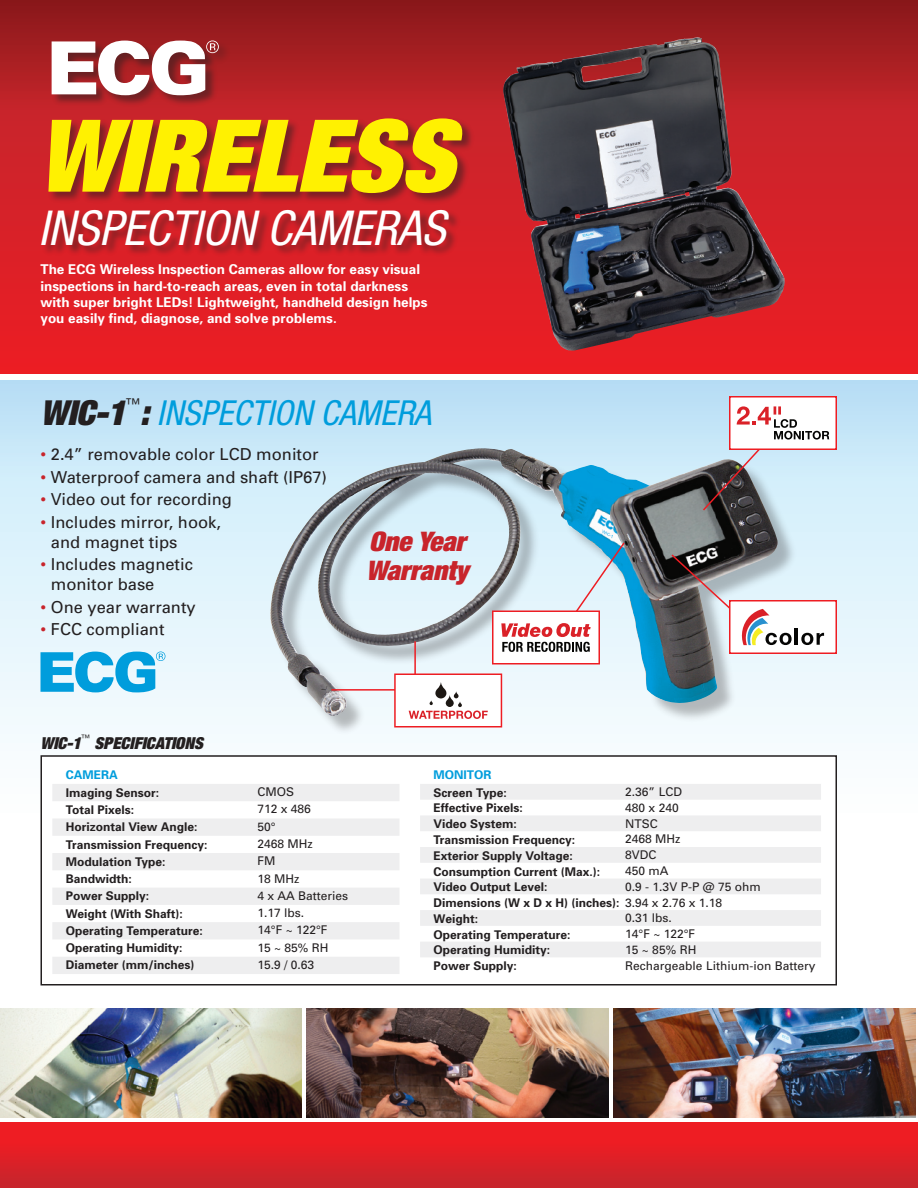
<style>
.page{position:relative;width:918px;height:1188px;background:#fff}
.page>*{position:absolute;margin:0;border:0;box-sizing:border-box;transform-origin:0 0}
.t1{font:italic 900 expanded 100.5px "Helvetica Neue";color:#fff101}
.t2{font:italic condensed 48.15px "Helvetica Neue";color:#fff}
.t3{font:italic condensed 34.5px "Helvetica Neue";color:#009ddc}
.t4{font:italic 900 expanded 27px/28.5px "Helvetica Neue";color:#c8242b}
.t5{font:16.5px/19.5px "Univers";color:#231f20}
.t6{font:italic 900 expanded 16.5px "Helvetica Neue";color:#231f20}
.t7{font:condensed 15px "Helvetica Neue";color:#231f20}
.t8{font:700 13.5px/16.2px "Univers";color:#fff}
.t9{font:700 12px/16px "Univers";color:#231f20}
.t10{font:12px "Univers";color:#231f20}
.t11{font:700 12px "Univers";color:#009ddc}
.t12{font:condensed 9px "Helvetica Neue";color:#231f20}
.s1{font-weight:900;font-stretch:expanded;color:#231f20}
.s2{color:#c8242b}
.s3{font-weight:400}
</style>
<div class="page">
<div style="left:0;top:349px;width:918px;height:465px;background:linear-gradient(to bottom,#bbe2f7,#fff)"></div>
<div style="left:271px;top:449px;width:527px;height:287px;background:#231f20;opacity:.3"></div>
<img style="left:269px;top:448px;width:509px;height:268px">
<div style="left:41px;top:756px;width:795px;height:229px;background:#fff"></div>
<div style="left:40px;top:755px;width:797px;height:231px;border:2px solid #231f20"></div>
<svg style="left:0;top:0;width:918px;height:374px;background:#c81e24"></svg>
<div style="left:0;top:374px;width:918px;height:6px;background:#fff"></div>
<svg style="left:52px;top:784px;width:347px;height:190px;fill:#eeeeef"></svg>
<svg style="left:420px;top:784px;width:401px;height:173px;fill:#eeeeef"></svg>
<div style="left:50px;top:39px;width:181px;height:69px;background:#231f20;opacity:.5"></div>
<svg style="left:52px;top:40px;width:167px;height:55px"></svg>
<div style="left:40px;top:208px;width:421px;height:50px;background:#231f20;opacity:.5"></div>
<div style="left:47px;top:116px;width:428px;height:90px;background:#231f20;opacity:.5"></div>
<img style="left:503px;top:37px;width:282px;height:314px">
<svg style="left:40px;top:652px;width:125px;height:40px;background:#5fc1e9"></svg>
<div style="left:0;top:1121px;width:918px;height:67px;background:linear-gradient(to bottom,#f71b21,#c8242c)"></div>
<svg style="left:0;top:1116px;width:916px;height:2px"></svg>
<img style="left:0;top:1009px;width:301px;height:108px">
<img style="left:307px;top:1009px;width:301px;height:108px">
<img style="left:614px;top:1009px;width:301px;height:108px">
<div style="left:730px;top:397px;width:106px;height:52px;background:#fff"></div>
<svg style="left:701px;top:406px;width:128px;height:106px"></svg>
<div style="left:729px;top:396px;width:108px;height:54px;border:2px solid #ee1d23"></div>
<div style="left:493px;top:611px;width:106px;height:53px;background:#fff"></div>
<svg style="left:501px;top:541px;width:125px;height:111px"></svg>
<div style="left:492px;top:610px;width:108px;height:54px;border:2px solid #ee1d23"></div>
<hr style="left:414px;top:641px;width:2px;height:39px;background:#ee1d23">
<hr style="left:331px;top:689px;width:68px;height:2px;background:#ee1d23">
<div style="left:395px;top:674px;width:106px;height:53px;background:#fff"></div>
<svg style="left:409px;top:682px;width:79px;height:37px"></svg>
<div style="left:394px;top:674px;width:108px;height:54px;border:2px solid #ee1d23"></div>
<div style="left:730px;top:601px;width:106px;height:52px;background:#fff"></div>
<svg style="left:670px;top:553px;width:122px;height:92px"></svg>
<hr style="left:795px;top:629px;width:3px;height:16px;background:#050504">
<svg style="left:801px;top:633px;width:23px;height:12px"></svg>
<div style="left:729px;top:600px;width:108px;height:54px;border:2px solid #ee1d23"></div>
<h1 class="t1" style="left:37px;top:92px;width:419px">WIRELESS</h1>
<h2 class="t2" style="left:38px;top:200px;width:409px">INSPECTION CAMERAS</h2>
<p class="t8" style="left:40px;top:262px;width:389px">The ECG Wireless Inspection Cameras allow for easy visual inspections in hard-to-reach areas, even in total darkness with super bright LEDs! Lightweight, handheld design helps you easily find, diagnose, and solve problems.</p>
<p class="t7" style="left:125px;top:395px;width:16px">™</p>
<h3 class="t3" style="left:40px;top:393px;width:392px"><span class="s1">WIC-1 :</span> INSPECTION CAMERA</h3>
<h3 class="t5" style="left:40px;top:444px;width:280px"><span class="s2">•</span> 2.4” removable color LCD monitor</h3>
<h3 class="t5" style="left:40px;top:467px;width:288px"><span class="s2">•</span> Waterproof camera and shaft (IP67)</h3>
<h3 class="t5" style="left:40px;top:490px;width:193px"><span class="s2">•</span> Video out for recording</h3>
<h3 class="t5" style="left:51px;top:513px;width:172px;text-indent:-10px"><span class="s2">•</span> Includes mirror, hook, and magnet tips</h3>
<h3 class="t5" style="left:51px;top:555px;width:144px;text-indent:-10px"><span class="s2">•</span> Includes magnetic monitor base</h3>
<h3 class="t5" style="left:40px;top:597px;width:157px"><span class="s2">•</span> One year warranty</h3>
<h3 class="t5" style="left:40px;top:620px;width:126px"><span class="s2">•</span> FCC compliant</h3>
<h3 class="t4" style="left:366px;top:527px;width:104px">One Year<br>Warranty</h3>
<p class="t12" style="left:81px;top:733px;width:10px">™</p>
<h3 class="t6" style="left:40px;top:732px;width:42px">WIC-1</h3>
<h3 class="t6" style="left:94px;top:732px;width:110px">SPECIFICATIONS</h3>
<p class="t11" style="left:66px;top:768px;width:18px">Came</p>
<p class="t11" style="left:101px;top:768px;width:16px">ra</p>
<p class="t9" style="left:66px;top:784px;width:95px">Imaging Sensor:</p>
<p class="t10" style="left:258px;top:785px;width:38px">CMOS</p>
<p class="t9" style="left:66px;top:802px;width:70px">Total Pixels:</p>
<p class="t10" style="left:258px;top:802px;width:55px">712 x 486</p>
<p class="t9" style="left:66px;top:819px;width:133px">Horizontal View Angle:</p>
<p class="t10" style="left:258px;top:819px;width:20px">50°</p>
<p class="t9" style="left:66px;top:836px;width:143px">Transmission Frequency:</p>
<p class="t10" style="left:258px;top:837px;width:57px">2468 MHz</p>
<p class="t9" style="left:66px;top:854px;width:101px">Modulation Type:</p>
<p class="t10" style="left:258px;top:854px;width:19px">FM</p>
<p class="t9" style="left:66px;top:871px;width:68px">Bandwidth:</p>
<p class="t10" style="left:258px;top:871px;width:43px">18 MHz</p>
<p class="t9" style="left:66px;top:888px;width:85px">Power Supply:</p>
<p class="t10" style="left:258px;top:889px;width:92px">4 x AA Batteries</p>
<p class="t9" style="left:66px;top:905px;width:119px">Weight (With Shaft):</p>
<p class="t10" style="left:258px;top:906px;width:48px">1.17 lbs.</p>
<p class="t9" style="left:66px;top:923px;width:138px">Operating Temperature:</p>
<p class="t10" style="left:258px;top:923px;width:71px">14°F ~ 122°F</p>
<p class="t9" style="left:66px;top:940px;width:118px">Operating Humidity:</p>
<p class="t10" style="left:258px;top:940px;width:73px">15 ~ 85% RH</p>
<p class="t9" style="left:66px;top:957px;width:130px">Diameter (mm/inches)</p>
<p class="t10" style="left:258px;top:958px;width:58px">15.9 / 0.63</p>
<p class="t11" style="left:434px;top:768px;width:58px">MONITOR</p>
<p class="t9" style="left:434px;top:784px;width:75px">Screen Type:</p>
<p class="t10" style="left:625px;top:785px;width:58px">2.36” LCD</p>
<p class="t9" style="left:434px;top:800px;width:91px">Effective Pixels:</p>
<p class="t10" style="left:625px;top:801px;width:55px">480 x 240</p>
<p class="t9" style="left:434px;top:816px;width:85px">Video System:</p>
<p class="t10" style="left:625px;top:816px;width:34px">NTSC</p>
<p class="t9" style="left:434px;top:832px;width:143px">Transmission Frequency:</p>
<p class="t10" style="left:625px;top:832px;width:57px">2468 MHz</p>
<p class="t9" style="left:434px;top:847px;width:141px">Exterior Supply Voltage:</p>
<p class="t10" style="left:625px;top:848px;width:33px">8VDC</p>
<p class="t9" style="left:434px;top:863px;width:168px">Consumption Current (Max.):</p>
<p class="t10" style="left:625px;top:864px;width:45px">450 mA</p>
<p class="t9" style="left:434px;top:879px;width:115px">Video Output Level:</p>
<p class="t9" style="left:434px;top:879px;width:329px;text-indent:192px"><span class="s3">0.9 - 1.3V P-P @ 75 ohm<br></span>Dimensions (W x D x H) (inches): <span class="s3">3.94 x 2.76 x 1.18<br></span>Weight:</p>
<p class="t10" style="left:625px;top:911px;width:48px">0.31 lbs.</p>
<p class="t9" style="left:434px;top:926px;width:138px">Operating Temperature:</p>
<p class="t10" style="left:625px;top:927px;width:71px">14°F ~ 122°F</p>
<p class="t9" style="left:434px;top:942px;width:118px">Operating Humidity:</p>
<p class="t10" style="left:625px;top:943px;width:73px">15 ~ 85% RH</p>
<p class="t9" style="left:434px;top:958px;width:85px">Power Supply:</p>
<p class="t10" style="left:625px;top:958px;width:192px">Rechargeable Lithium-ion Battery</p>
</div>
